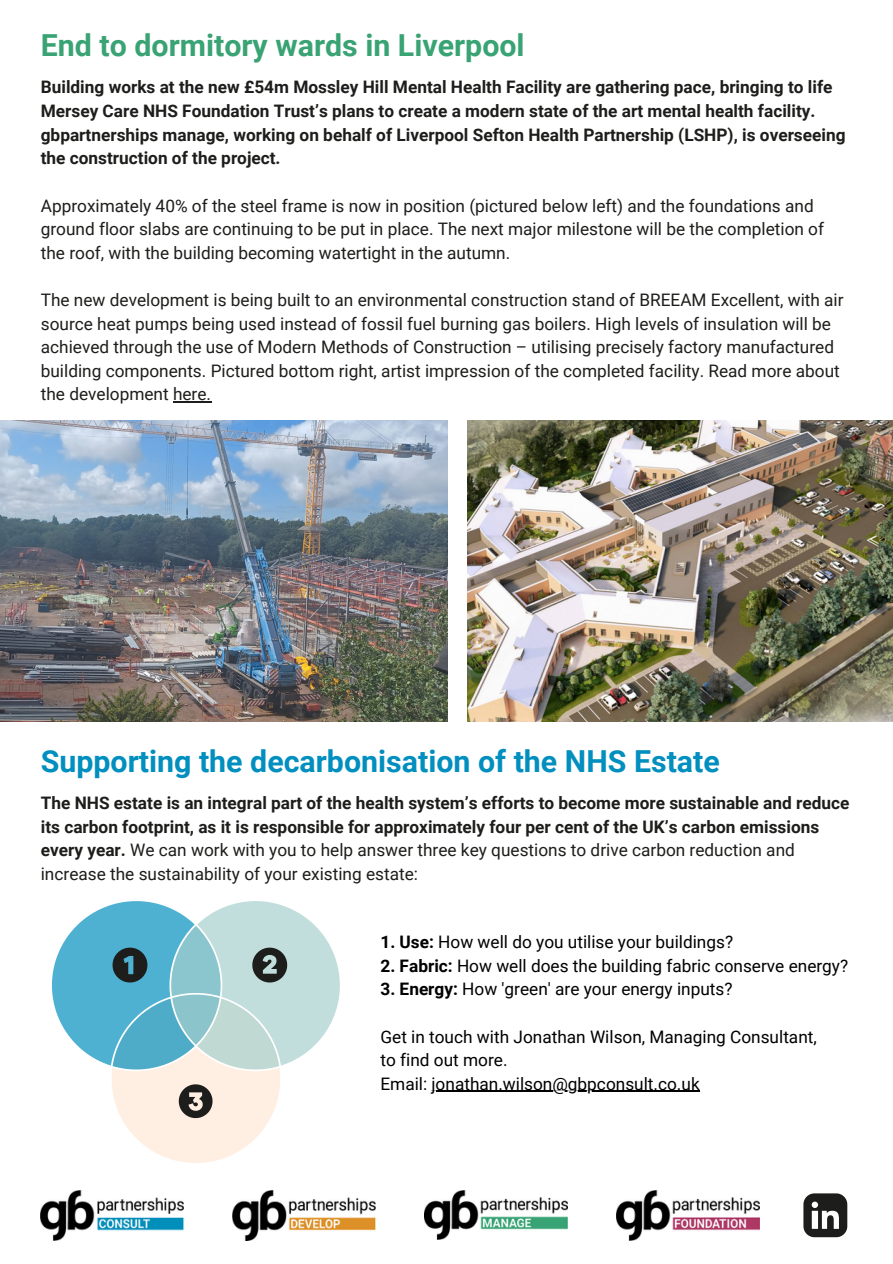
<style>
.page{position:relative;width:893px;height:1264px;background:#fff}
.page>*{position:absolute;margin:0;border:0;box-sizing:border-box;transform-origin:0 0}
.t1{font:700 30.3px "Roboto";color:#008fbe}
.t2{font:700 30.3px "Roboto";color:#39a374}
.t3{font:17.25px/23.5px "Roboto";color:#1d1d1b}
.t4{font:700 17.25px/23.5px "Roboto";color:#1d1d1b}
.t5{font:17.25px "Roboto";color:#000}
.s1{font-weight:400}
.s2{font-weight:700}
</style>
<div class="page">
<svg style="left:803px;top:1193px;width:44px;height:44px"></svg>
<img style="left:41px;top:1190px;width:143px;height:49px">
<img style="left:233px;top:1190px;width:142px;height:50px">
<img style="left:424px;top:1190px;width:143px;height:49px">
<img style="left:616px;top:1190px;width:143px;height:50px">
<img style="left:0;top:420px;width:447px;height:301px">
<img style="left:467px;top:420px;width:425px;height:301px">
<svg style="left:52px;top:901px;width:288px;height:262px"></svg>
<hr style="left:173px;top:401px;width:38px;height:1px;background:#1d1d1b">
<hr style="left:431px;top:1090px;width:268px;height:1px;background:#000">
<p class="t2" style="left:41px;top:28px;width:485px">End to dormitory wards in Liverpool</p>
<p class="t4" style="left:41px;top:76px;width:793px">Building works at the new £54m Mossley Hill Mental Health Facility are gathering pace, bringing to life</p>
<p class="t4" style="left:41px;top:99px;width:806px">Mersey Care NHS Foundation Trust’s plans to create a modern state of the art mental health facility. gbpartnerships manage, working on behalf of Liverpool Sefton Health Partnership (LSHP), is overseeing the construction of the project.</p>
<p class="t3" style="left:41px;top:194px;width:784px">Approximately 40% of the steel frame is now in position (pictured below left) and the foundations and ground floor slabs are continuing to be put in place. The next major milestone will be the completion of</p>
<p class="t3" style="left:41px;top:241px;width:471px">the roof, with the building becoming watertight in the autumn.</p>
<p class="t3" style="left:41px;top:288px;width:804px">The new development is being built to an environmental construction stand of BREEAM Excellent, with air source heat pumps being used instead of fossil fuel burning gas boilers. High levels of insulation will be achieved through the use of Modern Methods of Construction – utilising precisely factory manufactured building components. Pictured bottom right, artist impression of the completed facility. Read more about the development here.</p>
<p class="t1" style="left:41px;top:743px;width:680px">Supporting the decarbonisation of the NHS Estate</p>
<p class="t4" style="left:41px;top:791px;width:810px">The NHS estate is an integral part of the health system’s efforts to become more sustainable and reduce its carbon footprint, as it is responsible for approximately four per cent of the UK’s carbon emissions every year. <span class="s1">We can work with you to help answer three key questions to drive carbon reduction and increase the sustainability of your existing estate:</span></p>
<p class="t5" style="left:380px;top:932px;width:354px"><span class="s2">1. Use:</span> How well do you utilise your buildings?</p>
<p class="t5" style="left:380px;top:955px;width:469px"><span class="s2">2. Fabric:</span> How well does the building fabric conserve energy?</p>
<p class="t5" style="left:380px;top:979px;width:353px"><span class="s2">3. Energy:</span> How 'green' are your energy inputs?</p>
<p class="t5" style="left:380px;top:1026px;width:438px">Get in touch with Jonathan Wilson, Managing Consultant,</p>
<p class="t5" style="left:380px;top:1050px;width:129px">to find out more.</p>
<p class="t5" style="left:380px;top:1073px;width:321px">Email: jonathan.wilson@gbpconsult.co.uk</p>
</div>
